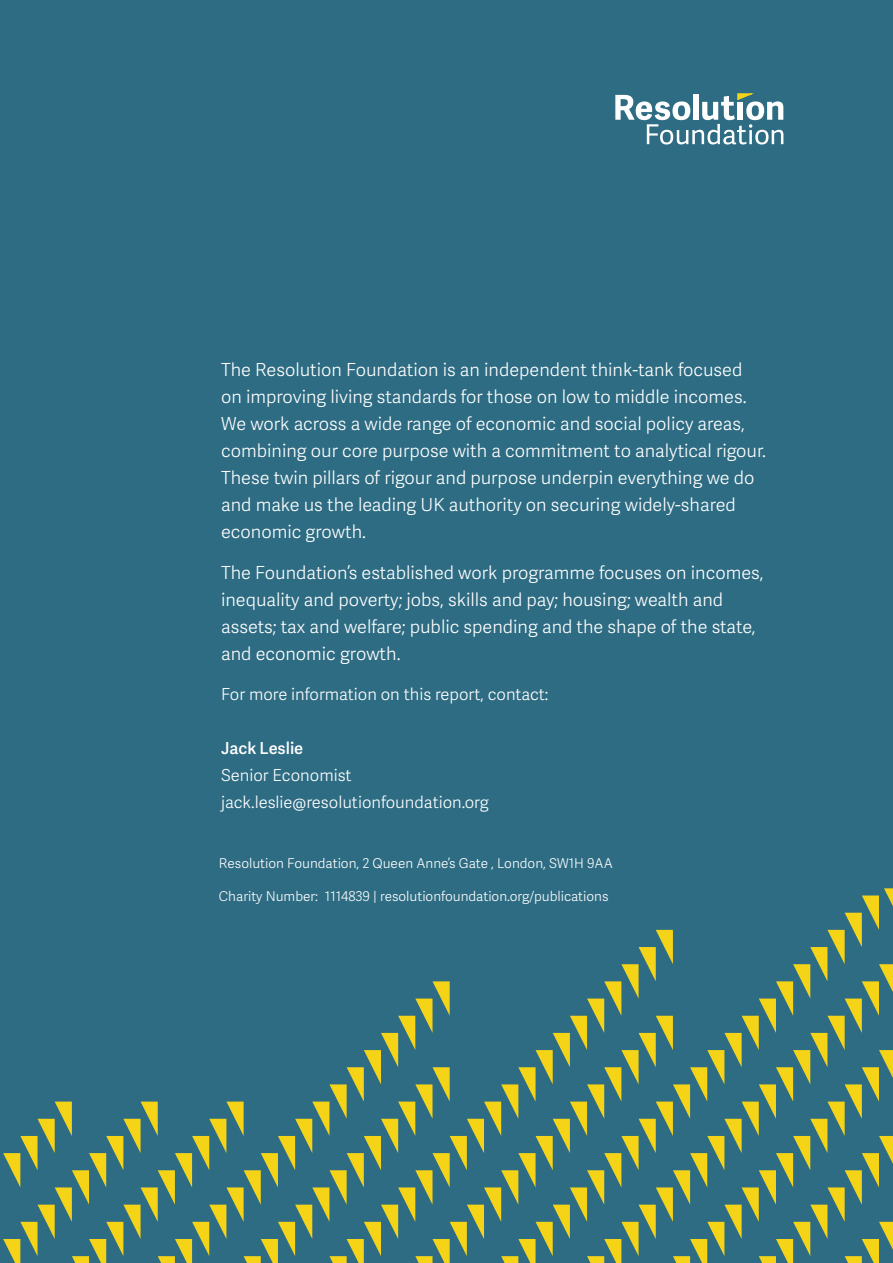
<style>
.page{position:relative;width:893px;height:1263px;background:#2e6c83}
.page>*{position:absolute;margin:0;border:0;box-sizing:border-box;transform-origin:0 0}
.t1{font:18px/27px "Adelle Sans Lt";color:#fff}
.t2{font:16.5px/27px "Adelle Sans Lt";color:#fff}
.t3{font:16.5px "Adelle Sans Sb";color:#fff}
.t4{font:13.5px "Adelle Sans Lt";color:#fff}
</style>
<div class="page">
<svg style="left:3px;top:888px;width:890px;height:375px"></svg>
<svg style="left:615px;top:94px;width:168px;height:50px"></svg>
<p class="t1" style="left:221px;top:356px;width:546px">The Resolution Foundation is an independent think-tank focused on improving living standards for those on low to middle incomes.<br>We work across a wide range of economic and social policy areas, combining our core purpose with a commitment to analytical rigour.<br>These twin pillars of rigour and purpose underpin everything we do and make us the leading UK authority on securing widely-shared economic growth.</p>
<p class="t1" style="left:221px;top:558px;width:544px">The Foundation’s established work programme focuses on incomes, inequality and poverty; jobs, skills and pay; housing; wealth and assets; tax and welfare; public spending and the shape of the state, and economic growth.</p>
<p class="t2" style="left:221px;top:680px;width:329px">For more information on this report, contact:</p>
<p class="t3" style="left:221px;top:736px;width:84px">Jack Leslie</p>
<p class="t2" style="left:221px;top:761px;width:269px">Senior Economist jack.leslie@resolutionfoundation.org</p>
<p class="t4" style="left:219px;top:854px;width:395px">Resolution Foundation, 2 Queen Anne’s Gate , London, SW1H 9AA</p>
<p class="t4" style="left:219px;top:887px;width:391px">Charity Number: 1114839 | resolutionfoundation.org/publications</p>
</div>
